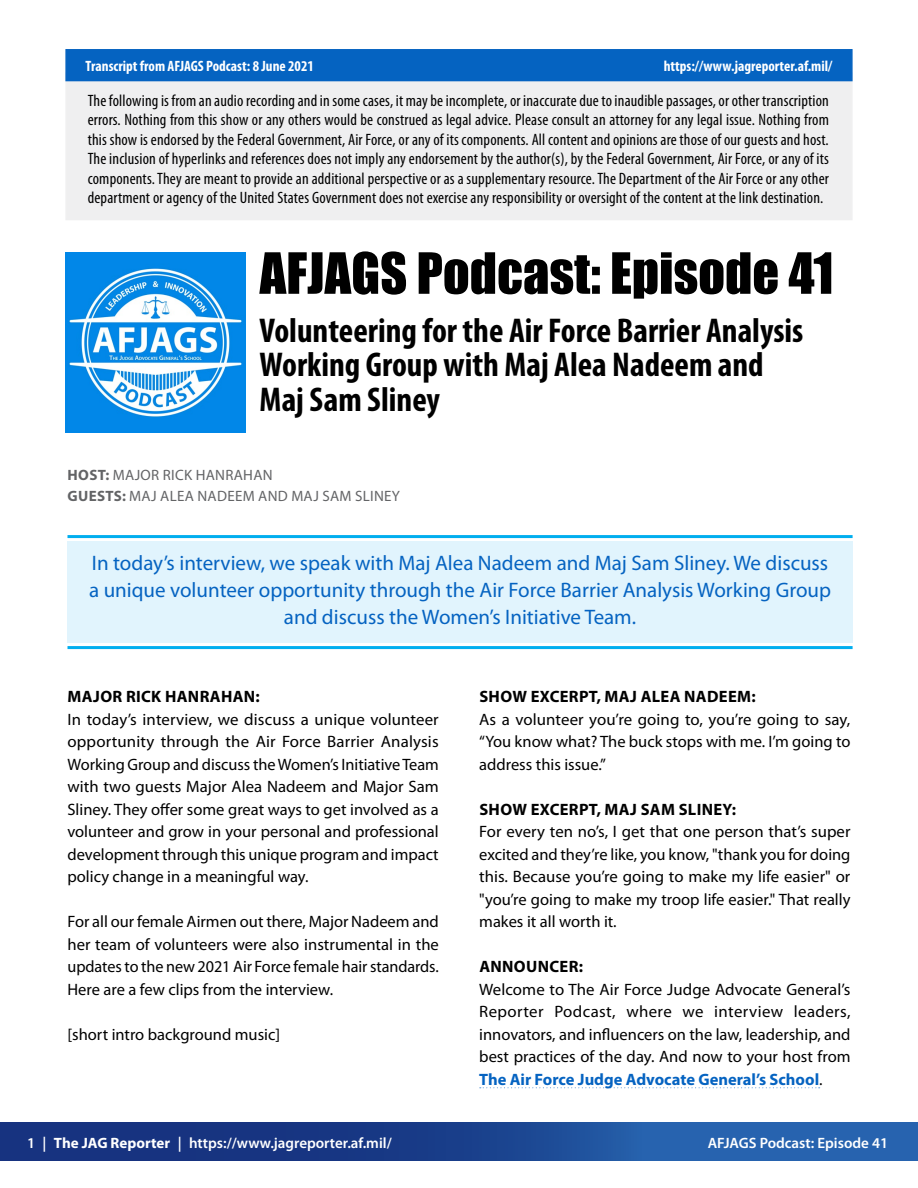
<style>
.page{position:relative;width:918px;height:1188px;background:#fff}
.page>*{position:absolute;margin:0;border:0;box-sizing:border-box;transform-origin:0 0}
.t1{font:52.5px "Impact";color:#000}
.TITLE_Long{font:700 condensed 34.5px/34.5px "Myriad Pro";color:#000}
.t2{font:21px/27px "Myriad Pro";color:#0563c1;text-align:center}
.t3{font:16.5px/22.5px "Myriad Pro";color:#000;text-align:justify}
.Disclaimer{font:condensed 16.5px/19.5px "Myriad Pro";letter-spacing:.01em;color:#000;text-align:justify}
.Speaker{font:700 16.5px "Myriad Pro";letter-spacing:.02em;color:#000}
.t4{font:600 15px "Myriad Pro";color:#fff}
.Author{font:15px "Myriad Pro";letter-spacing:.02em;color:#636466}
.Post_Date{font:700 condensed 15px "Myriad Pro";color:#fff}
.Header_Link{font:700 condensed 15px "Myriad Pro";color:#fff}
.s1{font-weight:700}
.s2{font-weight:700;color:#0563c1}
</style>
<div class="page">
<div style="left:65px;top:72px;width:788px;height:148px;background:#efeff0"></div>
<div style="left:65px;top:49px;width:788px;height:32px;background:#0563c1"></div>
<div style="left:0;top:1122px;width:918px;height:39px;background:linear-gradient(to right,#122673,#2969b5)"></div>
<img style="left:65px;top:252px;width:180px;height:180px">
<div style="left:68px;top:541px;width:785px;height:102px;background:#e1f4fd"></div>
<hr style="left:68px;top:535px;width:785px;height:3px;background:#00aeef">
<hr style="left:68px;top:646px;width:785px;height:3px;background:#00aeef">
<svg style="left:480px;top:1087px;width:340px;height:1px"></svg>
<p class="Post_Date" style="left:86px;top:56px;width:230px">Transcript from AFJAGS Podcast: 8 June 2021</p>
<p class="Header_Link" style="left:664px;top:56px;width:170px">https://www.jagreporter.af.mil/</p>
<p class="Disclaimer" style="left:88px;top:90px;width:743px">The following is from an audio recording and in some cases, it may be incomplete, or inaccurate due to inaudible passages, or other transcription errors. Nothing from this show or any others would be construed as legal advice. Please consult an attorney for any legal issue. Nothing from this show is endorsed by the Federal Government, Air Force, or any of its components. All content and opinions are those of our guests and host.<br>The inclusion of hyperlinks and references does not imply any endorsement by the author(s), by the Federal Government, Air Force, or any of its components. They are meant to provide an additional perspective or as a supplementary resource. The Department of the Air Force or any other department or agency of the United States Government does not exercise any responsibility or oversight of the content at the link destination.</p>
<h1 class="t1" style="left:260px;top:232px;width:575px">AFJAGS Podcast: Episode 41</h1>
<h1 class="TITLE_Long" style="left:260px;top:312px;width:545px">Volunteering for the Air Force Barrier Analysis<br>Working Group with Maj Alea Nadeem and<br>Maj Sam Sliney</h1>
<p class="Author" style="left:68px;top:465px;width:207px"><span class="s1">HOST:</span> MAJOR RICK HANRAHAN</p>
<p class="Author" style="left:68px;top:486px;width:334px"><span class="s1">GUESTS:</span> MAJ ALEA NADEEM AND MAJ SAM SLINEY</p>
<p class="t2" style="left:89px;top:550px;width:743px">In today’s interview, we speak with Maj Alea Nadeem and Maj Sam Sliney. We discuss a unique volunteer opportunity through the Air Force Barrier Analysis Working Group and discuss the Women’s Initiative Team.</p>
<h2 class="Speaker" style="left:68px;top:686px;width:194px">MAJOR RICK HANRAHAN:</h2>
<p class="t3" style="left:68px;top:708px;width:373px">In today’s interview, we discuss a unique volunteer opportunity through the Air Force Barrier Analysis Working Group and discuss the Women’s Initiative Team with two guests Major Alea Nadeem and Major Sam Sliney. They offer some great ways to get involved as a volunteer and grow in your personal and professional development through this unique program and impact policy change in a meaningful way.</p>
<p class="t3" style="left:68px;top:910px;width:373px">For all our female Airmen out there, Major Nadeem and her team of volunteers were also instrumental in the updates to the new 2021 Air Force female hair standards.<br>Here are a few clips from the interview.</p>
<p class="t3" style="left:68px;top:1023px;width:214px">[short intro background music]</p>
<h2 class="Speaker" style="left:479px;top:686px;width:278px">SHOW EXCERPT, MAJ ALEA NADEEM:</h2>
<p class="t3" style="left:479px;top:708px;width:373px">As a volunteer you’re going to, you’re going to say, “You know what? The buck stops with me. I’m going to address this issue.”</p>
<h2 class="Speaker" style="left:479px;top:798px;width:258px">SHOW EXCERPT, MAJ SAM SLINEY:</h2>
<p class="t3" style="left:479px;top:820px;width:373px">For every ten no’s, I get that one person that’s super excited and they’re like, you know, "thank you for doing this. Because you’re going to make my life easier" or "you’re going to make my troop life easier." That really makes it all worth it.</p>
<h2 class="Speaker" style="left:479px;top:956px;width:105px">ANNOUNCER:</h2>
<p class="t3" style="left:479px;top:978px;width:373px">Welcome to The Air Force Judge Advocate General’s Reporter Podcast, where we interview leaders, innovators, and influencers on the law, leadership, and best practices of the day. And now to your host from <span class="s2">The Air Force Judge Advocate General’s School</span>.</p>
<p class="t4" style="left:27px;top:1133px;width:366px">1 | <span class="s1">The JAG Reporter</span> | https://www.jagreporter.af.mil/</p>
<p class="t4" style="left:708px;top:1133px;width:182px">AFJAGS Podcast: Episode 41</p>
</div>
